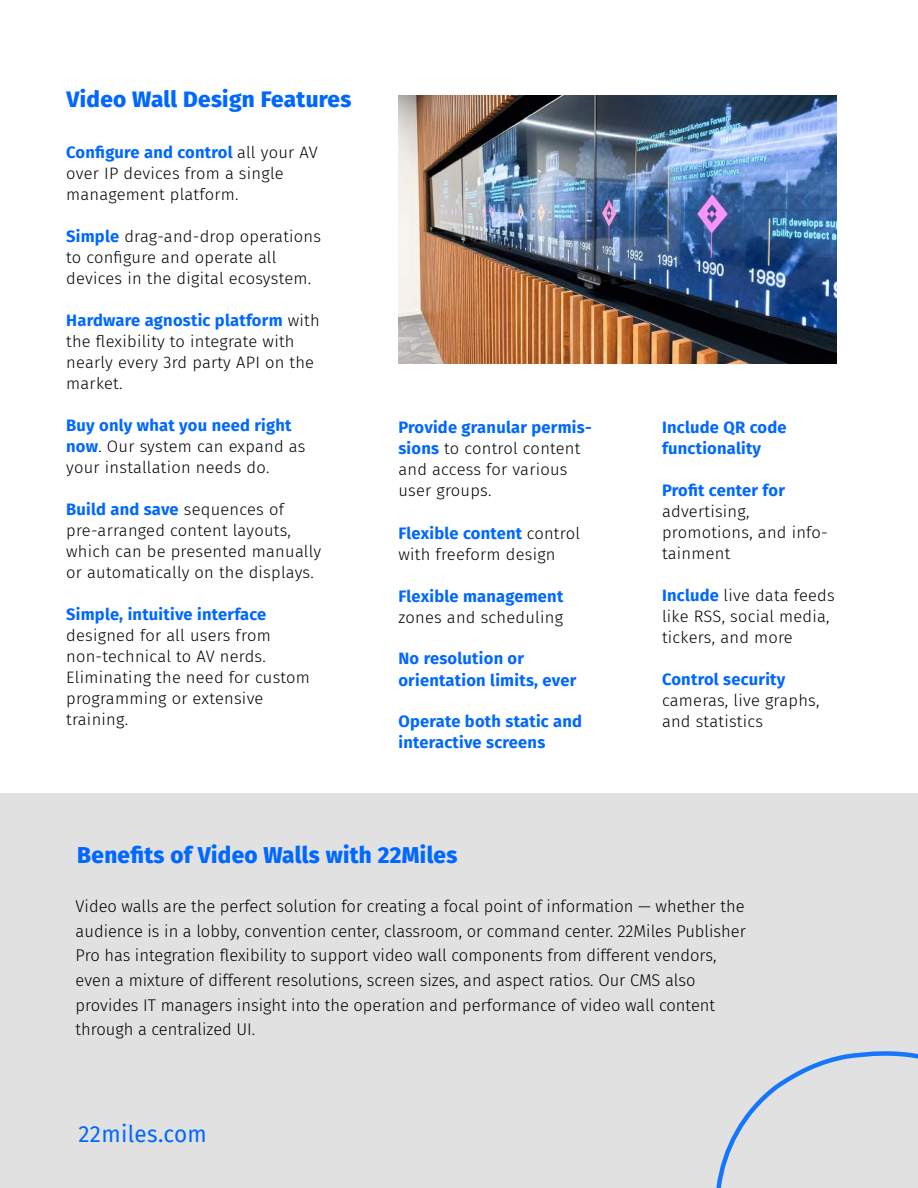
<style>
.page{position:relative;width:918px;height:1188px;background:#fff}
.page>*{position:absolute;margin:0;border:0;box-sizing:border-box;transform-origin:0 0}
.t1{font:800 23.1px "Fira Sans";letter-spacing:.015em;color:#0068ff}
.t2{font:23.1px "Fira Sans";letter-spacing:.015em;color:#0068ff}
.t3{font:800 22.5px "Fira Sans";letter-spacing:.015em;color:#0068ff}
.t4{font:300 16.95px/24.6px "Fira Sans";color:#000}
.t5{font:300 16.5px/21px "Fira Sans";letter-spacing:.015em;color:#000}
.t6{font:700 16.5px/21px "Fira Sans";letter-spacing:.015em;color:#0068ff}
.s1{font-weight:700;color:#0068ff}
</style>
<div class="page">
<div style="left:0;top:794px;width:918px;height:394px;background:#e1e1e1"></div>
<svg style="left:716px;top:1051px;width:202px;height:137px"></svg>
<img style="left:399px;top:95px;width:438px;height:268px">
<h2 class="t3" style="left:67px;top:80px;width:286px">Video Wall Design Features</h2>
<p class="t5" style="left:66px;top:142px;width:253px"><span class="s1">Configure and control</span> all your AV over IP devices from a single management platform.</p>
<p class="t5" style="left:66px;top:226px;width:256px"><span class="s1">Simple</span> drag-and-drop operations to configure and operate all devices in the digital ecosystem.</p>
<p class="t5" style="left:66px;top:310px;width:255px"><span class="s1">Hardware agnostic platform</span> with the flexibility to integrate with nearly every 3rd party API on the market.</p>
<p class="t5" style="left:66px;top:415px;width:241px"><span class="s1">Buy only what you need right now</span>. Our system can expand as your installation needs do.</p>
<p class="t5" style="left:66px;top:499px;width:257px"><span class="s1">Build and save</span> sequences of pre-arranged content layouts, which can be presented manually or automatically on the displays.</p>
<p class="t6" style="left:66px;top:603px;width:202px">Simple, intuitive interface</p>
<p class="t5" style="left:66px;top:625px;width:245px">designed for all users from non-technical to AV nerds.<br>Eliminating the need for custom programming or extensive training.</p>
<p class="t5" style="left:398px;top:417px;width:195px"><span class="s1">Provide granular permis&shy;sions</span> to control content and access for various user groups.</p>
<p class="t5" style="left:398px;top:522px;width:183px"><span class="s1">Flexible content</span> control with freeform design</p>
<p class="t6" style="left:398px;top:584px;width:166px">Flexible management</p>
<p class="t5" style="left:398px;top:606px;width:166px">zones and scheduling</p>
<p class="t6" style="left:398px;top:647px;width:179px">No resolution or orientation limits, ever</p>
<p class="t6" style="left:398px;top:710px;width:185px">Operate both static and interactive screens</p>
<h1 class="t1" style="left:77px;top:835px;width:382px">Benefits of Video Walls with 22Miles</h1>
<p class="t6" style="left:662px;top:415px;width:126px">Include QR code functionality</p>
<p class="t6" style="left:662px;top:478px;width:125px">Profit center for</p>
<p class="t5" style="left:662px;top:500px;width:167px">advertising, promotions, and info&shy;tainment</p>
<p class="t5" style="left:662px;top:584px;width:174px"><span class="s1">Include</span> live data feeds like RSS, social media, tickers, and more</p>
<p class="t6" style="left:662px;top:667px;width:125px">Control security</p>
<p class="t5" style="left:662px;top:689px;width:159px">cameras, live graphs, and statistics</p>
<p class="t4" style="left:76px;top:894px;width:672px">Video walls are the perfect solution for creating a focal point of information — whether the audience is in a lobby, convention center, classroom, or command center. 22Miles Publisher Pro has integration flexibility to support video wall components from different vendors, even a mixture of different resolutions, screen sizes, and aspect ratios. Our CMS also provides IT managers insight into the operation and performance of video wall content through a centralized UI.</p>
<h1 class="t2" style="left:79px;top:1121px;width:130px">22miles.com</h1>
</div>
